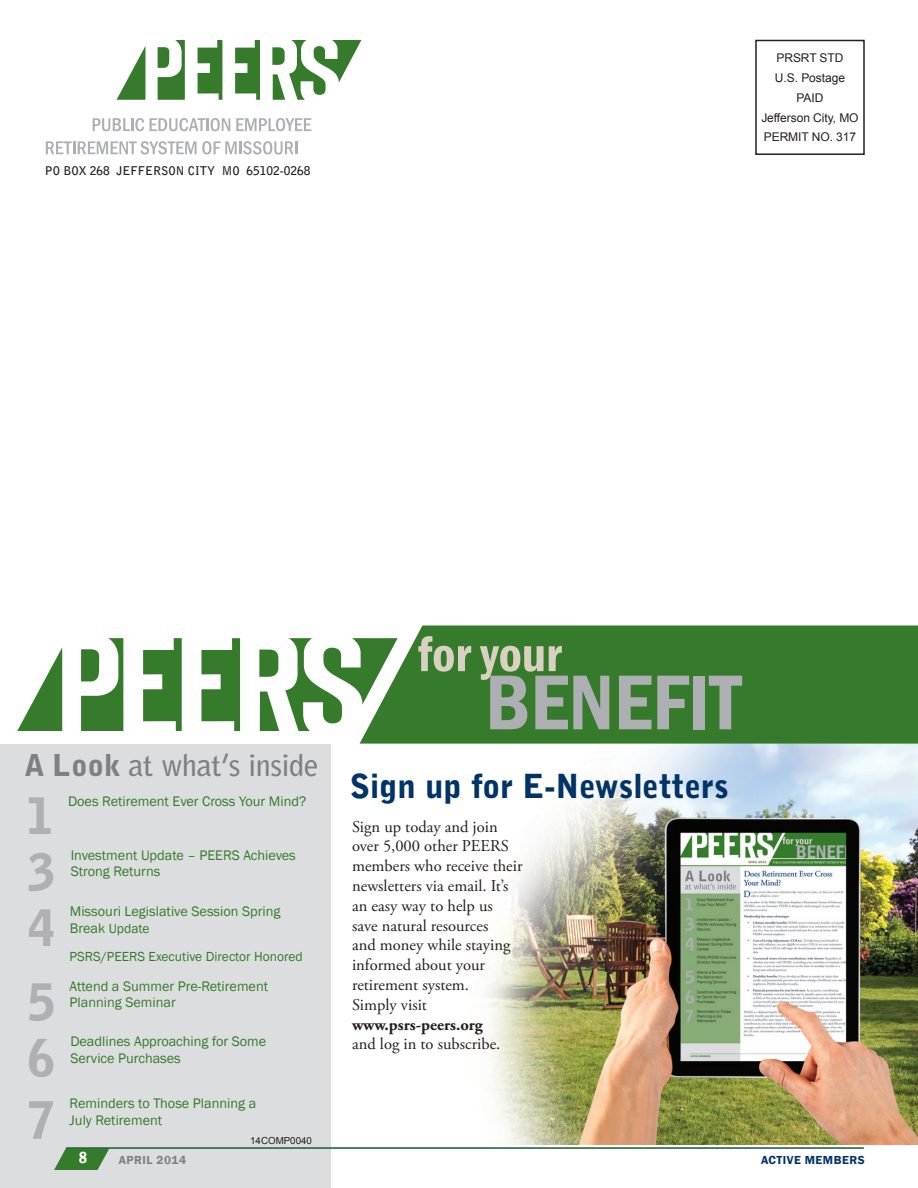
<style>
.page{position:relative;width:918px;height:1188px;background:#fff}
.page>*{position:absolute;margin:0;border:0;box-sizing:border-box;transform-origin:0 0}
.t1{font:600 condensed 80.4px "Franklin Gothic";color:#aeafb3}
.t2{font:900 51.3px "Bell Gothic Std";color:#b0afb3}
.t3{font:600 condensed 50.55px "Franklin Gothic";color:#d8d0c0}
.t4{font:900 49.8px "Bell Gothic Std";color:#b0afb3}
.Header1{font:900 33px "Bell Gothic Std";color:#003367}
.t5{font:700 30px "Bell Gothic Std";letter-spacing:-.015em;color:#808083}
.Body_PP{font:16.5px/19.8px "Adobe Garamond Pro";color:#231f20}
.t6{font:600 condensed 16.5px "Franklin Gothic";color:#fff}
.t7{font:14.25px/16.5px "Franklin Gothic";color:#357b2b}
.t8{font:13.5px/28.5px "Franklin Gothic";color:#357b2b}
.t9{font:12px "Arial";letter-spacing:-.005em;color:#231f20}
.t10{font:700 12px "Bell Gothic Std";color:#231f20}
.t11{font:600 12px "Franklin Gothic";letter-spacing:.04em;color:#003367}
.t12{font:600 12px "Franklin Gothic";letter-spacing:.04em;color:#808083}
.Body_PP-2{font:9.75px "Arial";color:#231f20}
.s1{font-weight:900}
.s2{font-size:14.25px}
.s3{font-weight:700}
</style>
<div class="page">
<img style="left:485px;top:744px;width:433px;height:401px">
<div style="left:0;top:744px;width:330px;height:444px;background:#dcdddf"></div>
<svg style="left:54px;top:1148px;width:55px;height:22px"></svg>
<hr style="left:66px;top:1148px;width:797px;height:1px;background:#357b2b">
<svg style="left:143px;top:638px;width:39px;height:93px"></svg>
<svg style="left:201px;top:638px;width:39px;height:93px"></svg>
<svg style="left:81px;top:638px;width:42px;height:93px"></svg>
<svg style="left:17px;top:648px;width:45px;height:83px"></svg>
<svg style="left:285px;top:638px;width:75px;height:93px"></svg>
<svg style="left:260px;top:692px;width:19px;height:39px"></svg>
<svg style="left:259px;top:650px;width:19px;height:27px"></svg>
<div style="left:360px;top:626px;width:558px;height:118px;background:#357b2b"></div>
<div style="left:755px;top:40px;width:110px;height:115px;border:2px solid #231f20"></div>
<svg style="left:198px;top:40px;width:24px;height:60px"></svg>
<svg style="left:235px;top:40px;width:25px;height:60px"></svg>
<svg style="left:158px;top:40px;width:27px;height:60px"></svg>
<svg style="left:117px;top:47px;width:28px;height:53px"></svg>
<svg style="left:272px;top:40px;width:89px;height:60px"></svg>
<svg style="left:93px;top:118px;width:51px;height:13px"></svg>
<svg style="left:150px;top:118px;width:80px;height:13px"></svg>
<svg style="left:236px;top:118px;width:75px;height:13px"></svg>
<svg style="left:46px;top:141px;width:251px;height:14px"></svg>
<p class="t10" style="left:45px;top:164px;width:267px">PO BOX 268 JEFFERSON CITY MO 65102-0268</p>
<p class="t9" style="left:776px;top:50px;width:69px">PRSRT STD</p>
<p class="t9" style="left:775px;top:70px;width:72px">U.S. Postage</p>
<p class="t9" style="left:797px;top:90px;width:28px">PAID</p>
<p class="t9" style="left:761px;top:109px;width:99px">Jefferson City, MO</p>
<p class="t9" style="left:764px;top:129px;width:94px">PERMIT NO. 317</p>
<p class="t5" style="left:25px;top:747px;width:296px"><span class="s1">A Look</span> at what’s inside</p>
<p class="t4" style="left:26px;top:787px;width:29px">1</p>
<p class="t7" style="left:68px;top:793px;width:240px">Does Retirement Ever Cross Your Mind?</p>
<p class="t4" style="left:28px;top:843px;width:29px">3</p>
<p class="t7" style="left:71px;top:847px;width:227px">Investment Update – PEERS Achieves<br>Strong Returns</p>
<p class="t4" style="left:28px;top:899px;width:29px">4</p>
<p class="t7" style="left:70px;top:903px;width:212px">Missouri Legislative Session Spring</p>
<p class="t8" style="left:70px;top:914px;width:235px"><span class="s2">Break</span> Update<br>PSRS/PEERS Executive Director Honored</p>
<p class="t4" style="left:28px;top:973px;width:29px">5</p>
<p class="t7" style="left:70px;top:978px;width:200px">Attend a Summer Pre-Retirement<br>Planning Seminar</p>
<p class="t4" style="left:28px;top:1029px;width:29px">6</p>
<p class="t7" style="left:70px;top:1033px;width:197px">Deadlines Approaching for Some<br>Service Purchases</p>
<p class="t2" style="left:26px;top:1090px;width:30px">7</p>
<p class="t7" style="left:70px;top:1095px;width:188px;line-height:17.1px">Reminders to Those Planning a<br>July Retirement</p>
<p class="Body_PP-2" style="left:250px;top:1134px;width:63px">14COMP0040</p>
<p class="t6" style="left:79px;top:1146px;width:10px">8</p>
<p class="t12" style="left:119px;top:1153px;width:69px">APRIL 2014</p>
<p class="t3" style="left:417px;top:620px;width:146px">for your</p>
<p class="t1" style="left:485px;top:649px;width:258px">BENEFIT</p>
<p class="Header1" style="left:350px;top:767px;width:380px">Sign up for E-Newsletters</p>
<p class="Body_PP" style="left:352px;top:817px;width:172px">Sign up today and join over 5,000 other PEERS members who receive their newsletters via email. It’s an easy way to help us save natural resources<br>and money while staying informed about your retirement system.<br>Simply visit <span class="s3">www.psrs-peers.org<br></span>and log in to subscribe.</p>
<p class="t11" style="left:761px;top:1153px;width:105px">ACTIVE MEMBERS</p>
</div>
